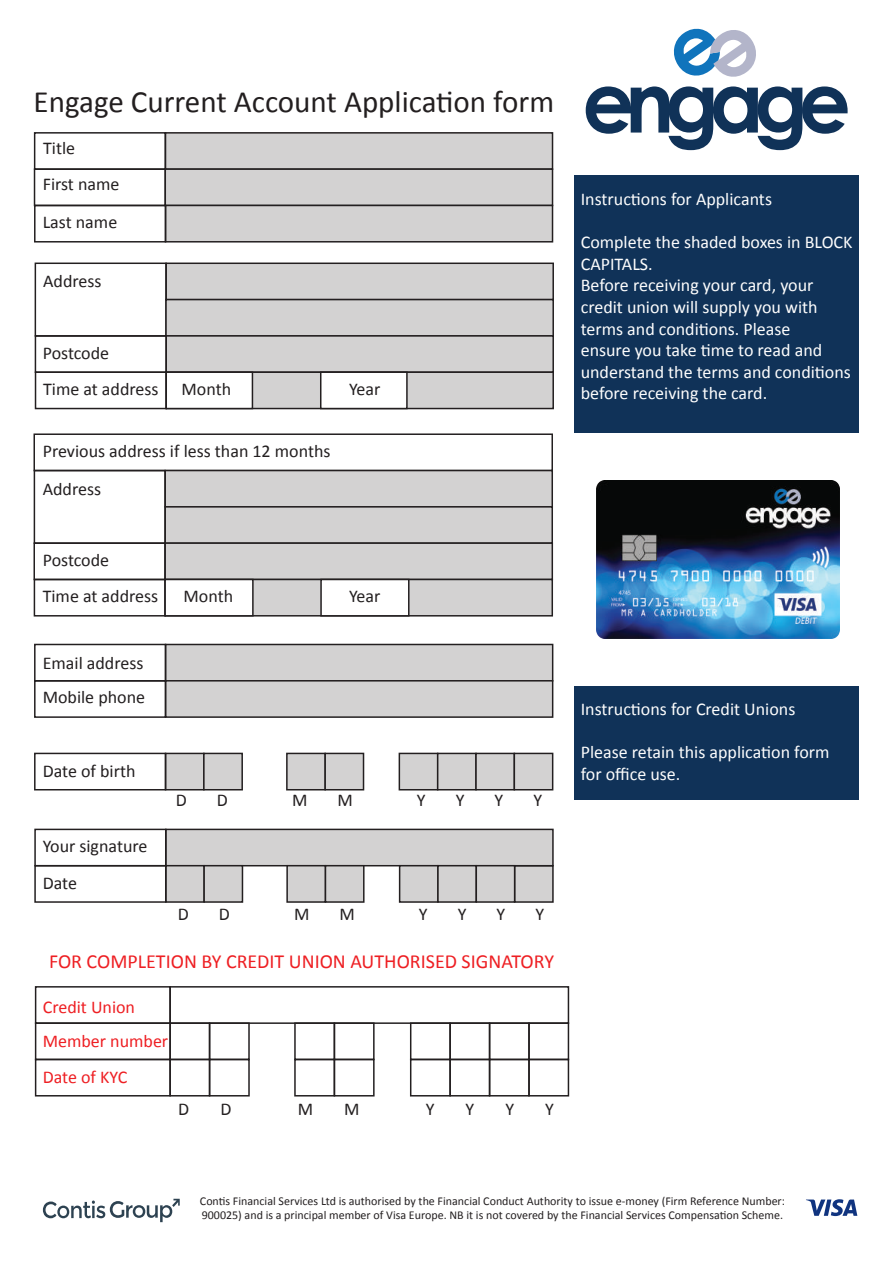
<style>
.page{position:relative;width:893px;height:1263px;background:#fff}
.page>*{position:absolute;margin:0;border:0;box-sizing:border-box;transform-origin:0 0}
.t1{font:31.05px "Calibri";color:#231f20}
.t2{font:19.95px "Calibri";color:#ee1f23}
.t3{font:18px/21.6px "Calibri";color:#fdfdfd}
.t4{font:18px/36.3px "Calibri";color:#231f20}
.t5{font:18px/35.5px "Calibri";color:#ee1f23}
.t6{font:12px/14.4px "Calibri";color:#231f20}
</style>
<div class="page">
<div style="left:165px;top:132px;width:388px;height:38px;background:#d3d2d2;border:2px solid #231f20"></div>
<div style="left:34px;top:132px;width:132px;height:38px;border:2px solid #231f20"></div>
<div style="left:165px;top:168px;width:388px;height:38px;background:#d3d2d2;border:2px solid #231f20"></div>
<div style="left:34px;top:168px;width:132px;height:38px;border:2px solid #231f20"></div>
<div style="left:165px;top:205px;width:388px;height:38px;background:#d3d2d2;border:2px solid #231f20"></div>
<div style="left:34px;top:205px;width:132px;height:38px;border:2px solid #231f20"></div>
<div style="left:514px;top:865px;width:40px;height:38px;background:#d3d2d2;border:2px solid #231f20"></div>
<div style="left:169px;top:986px;width:400px;height:38px;border:2px solid #231f20"></div>
<div style="left:35px;top:986px;width:136px;height:38px;border:2px solid #231f20"></div>
<div style="left:169px;top:1022px;width:41px;height:38px;border:2px solid #231f20"></div>
<div style="left:209px;top:1022px;width:41px;height:38px;border:2px solid #231f20"></div>
<div style="left:294px;top:1022px;width:41px;height:38px;border:2px solid #231f20"></div>
<div style="left:334px;top:1022px;width:41px;height:38px;border:2px solid #231f20"></div>
<div style="left:410px;top:1022px;width:41px;height:38px;border:2px solid #231f20"></div>
<div style="left:449px;top:1022px;width:41px;height:38px;border:2px solid #231f20"></div>
<div style="left:489px;top:1022px;width:41px;height:38px;border:2px solid #231f20"></div>
<div style="left:528px;top:1022px;width:41px;height:38px;border:2px solid #231f20"></div>
<div style="left:35px;top:1022px;width:136px;height:38px;border:2px solid #231f20"></div>
<div style="left:169px;top:1059px;width:41px;height:37px;border:2px solid #231f20"></div>
<div style="left:209px;top:1059px;width:41px;height:37px;border:2px solid #231f20"></div>
<div style="left:294px;top:1059px;width:41px;height:37px;border:2px solid #231f20"></div>
<div style="left:334px;top:1059px;width:41px;height:37px;border:2px solid #231f20"></div>
<div style="left:410px;top:1059px;width:41px;height:37px;border:2px solid #231f20"></div>
<div style="left:449px;top:1059px;width:41px;height:37px;border:2px solid #231f20"></div>
<div style="left:489px;top:1059px;width:41px;height:37px;border:2px solid #231f20"></div>
<div style="left:528px;top:1059px;width:41px;height:37px;border:2px solid #231f20"></div>
<div style="left:35px;top:1059px;width:136px;height:37px;border:2px solid #231f20"></div>
<div style="left:165px;top:263px;width:389px;height:37px;background:#d3d2d2;border:2px solid #231f20"></div>
<div style="left:35px;top:263px;width:132px;height:74px;border:2px solid #231f20"></div>
<div style="left:165px;top:299px;width:389px;height:38px;background:#d3d2d2;border:2px solid #231f20"></div>
<div style="left:165px;top:335px;width:389px;height:38px;background:#d3d2d2;border:2px solid #231f20"></div>
<div style="left:35px;top:335px;width:132px;height:38px;border:2px solid #231f20"></div>
<div style="left:165px;top:371px;width:389px;height:38px;background:#d3d2d2;border:2px solid #231f20"></div>
<div style="left:35px;top:371px;width:132px;height:38px;border:2px solid #231f20"></div>
<div style="left:165px;top:371px;width:88px;height:38px;background:#fff;border:2px solid #231f20"></div>
<div style="left:320px;top:371px;width:88px;height:38px;background:#fff;border:2px solid #231f20"></div>
<div style="left:33px;top:433px;width:520px;height:38px;border:2px solid #231f20"></div>
<div style="left:164px;top:470px;width:389px;height:38px;background:#d3d2d2;border:2px solid #231f20"></div>
<div style="left:164px;top:506px;width:389px;height:38px;background:#d3d2d2;border:2px solid #231f20"></div>
<div style="left:34px;top:470px;width:132px;height:74px;border:2px solid #231f20"></div>
<div style="left:164px;top:542px;width:389px;height:38px;background:#d3d2d2;border:2px solid #231f20"></div>
<div style="left:33px;top:542px;width:133px;height:38px;border:2px solid #231f20"></div>
<div style="left:164px;top:579px;width:389px;height:37px;background:#d3d2d2;border:2px solid #231f20"></div>
<div style="left:34px;top:579px;width:132px;height:37px;border:2px solid #231f20"></div>
<div style="left:164px;top:579px;width:90px;height:37px;background:#fff;border:2px solid #231f20"></div>
<div style="left:320px;top:579px;width:90px;height:37px;background:#fff;border:2px solid #231f20"></div>
<svg style="left:586px;top:86px;width:262px;height:64px"></svg>
<svg style="left:673px;top:28px;width:83px;height:49px"></svg>
<div style="left:165px;top:829px;width:389px;height:37px;background:#d3d2d2;border:2px solid #231f20"></div>
<div style="left:34px;top:829px;width:133px;height:37px;border:2px solid #231f20"></div>
<div style="left:165px;top:865px;width:40px;height:38px;background:#d3d2d2;border:2px solid #231f20"></div>
<div style="left:203px;top:865px;width:40px;height:38px;background:#d3d2d2;border:2px solid #231f20"></div>
<div style="left:286px;top:865px;width:40px;height:38px;background:#d3d2d2;border:2px solid #231f20"></div>
<div style="left:325px;top:865px;width:40px;height:38px;background:#d3d2d2;border:2px solid #231f20"></div>
<div style="left:399px;top:865px;width:40px;height:38px;background:#d3d2d2;border:2px solid #231f20"></div>
<div style="left:437px;top:865px;width:40px;height:38px;background:#d3d2d2;border:2px solid #231f20"></div>
<div style="left:476px;top:865px;width:39px;height:38px;background:#d3d2d2;border:2px solid #231f20"></div>
<div style="left:34px;top:865px;width:133px;height:38px;border:2px solid #231f20"></div>
<div style="left:165px;top:644px;width:388px;height:37px;background:#d3d2d2;border:2px solid #231f20"></div>
<div style="left:34px;top:644px;width:132px;height:37px;border:2px solid #231f20"></div>
<div style="left:165px;top:680px;width:388px;height:38px;background:#d3d2d2;border:2px solid #231f20"></div>
<div style="left:34px;top:680px;width:132px;height:38px;border:2px solid #231f20"></div>
<div style="left:165px;top:753px;width:40px;height:37px;background:#d3d2d2;border:2px solid #231f20"></div>
<div style="left:203px;top:753px;width:40px;height:37px;background:#d3d2d2;border:2px solid #231f20"></div>
<div style="left:286px;top:753px;width:40px;height:37px;background:#d3d2d2;border:2px solid #231f20"></div>
<div style="left:324px;top:753px;width:40px;height:37px;background:#d3d2d2;border:2px solid #231f20"></div>
<div style="left:399px;top:753px;width:39px;height:37px;background:#d3d2d2;border:2px solid #231f20"></div>
<div style="left:437px;top:753px;width:40px;height:37px;background:#d3d2d2;border:2px solid #231f20"></div>
<div style="left:475px;top:753px;width:40px;height:37px;background:#d3d2d2;border:2px solid #231f20"></div>
<div style="left:514px;top:753px;width:39px;height:37px;background:#d3d2d2;border:2px solid #231f20"></div>
<div style="left:34px;top:753px;width:132px;height:37px;border:2px solid #231f20"></div>
<div style="left:574px;top:176px;width:285px;height:257px;background:#103258"></div>
<div style="left:574px;top:686px;width:285px;height:113px;background:#103258"></div>
<img style="left:597px;top:481px;width:243px;height:157px">
<svg style="left:43px;top:1199px;width:137px;height:23px"></svg>
<svg style="left:806px;top:1199px;width:51px;height:17px"></svg>
<h1 class="t1" style="left:34px;top:82px;width:522px">Engage Current Account Application form</h1>
<p class="t4" style="left:43px;top:130px;width:34px">Title</p>
<p class="t4" style="left:43px;top:166px;width:78px">First name</p>
<p class="t4" style="left:43px;top:204px;width:76px">Last name</p>
<p class="t4" style="left:43px;top:263px;width:60px">Address</p>
<p class="t4" style="left:43px;top:334px;width:68px">Postcode</p>
<p class="t4" style="left:43px;top:371px;width:117px">Time at address</p>
<p class="t4" style="left:182px;top:371px;width:51px">Month</p>
<p class="t4" style="left:349px;top:371px;width:33px">Year</p>
<p class="t4" style="left:43px;top:433px;width:289px">Previous address if less than 12 months</p>
<p class="t4" style="left:43px;top:471px;width:60px">Address</p>
<p class="t4" style="left:43px;top:541px;width:117px">Postcode<br>Time at address</p>
<p class="t4" style="left:43px;top:645px;width:104px;line-height:34.7px">Email address<br>Mobile phone</p>
<p class="t4" style="left:184px;top:578px;width:51px">Month</p>
<p class="t4" style="left:349px;top:578px;width:33px">Year</p>
<p class="t4" style="left:43px;top:753px;width:94px">Date of birth</p>
<p class="t4" style="left:43px;top:828px;width:106px">Your signature</p>
<p class="t4" style="left:43px;top:864px;width:36px">Date</p>
<p class="t4" style="left:176px;top:782px;width:13px">D</p>
<p class="t4" style="left:217px;top:782px;width:13px">D</p>
<p class="t4" style="left:292px;top:782px;width:17px">M</p>
<p class="t4" style="left:337px;top:782px;width:17px">M</p>
<p class="t4" style="left:417px;top:782px;width:10px">Y</p>
<p class="t4" style="left:456px;top:782px;width:10px">Y</p>
<p class="t4" style="left:495px;top:782px;width:10px">Y</p>
<p class="t4" style="left:533px;top:782px;width:10px">Y</p>
<p class="t4" style="left:178px;top:895px;width:13px">D</p>
<p class="t4" style="left:219px;top:895px;width:13px">D</p>
<p class="t4" style="left:294px;top:895px;width:17px">M</p>
<p class="t4" style="left:339px;top:895px;width:17px">M</p>
<p class="t4" style="left:419px;top:895px;width:10px">Y</p>
<p class="t4" style="left:458px;top:895px;width:10px">Y</p>
<p class="t4" style="left:497px;top:895px;width:10px">Y</p>
<p class="t4" style="left:535px;top:895px;width:10px">Y</p>
<p class="t2" style="left:49px;top:949px;width:507px">FOR COMPLETION BY CREDIT UNION AUTHORISED SIGNATORY</p>
<p class="t5" style="left:43px;top:989px;width:94px">Credit Union</p>
<p class="t5" style="left:43px;top:1024px;width:127px">Member number<br>Date of KYC</p>
<p class="t4" style="left:178px;top:1091px;width:13px">D</p>
<p class="t4" style="left:220px;top:1091px;width:13px">D</p>
<p class="t4" style="left:298px;top:1091px;width:17px">M</p>
<p class="t4" style="left:344px;top:1091px;width:17px">M</p>
<p class="t4" style="left:426px;top:1091px;width:10px">Y</p>
<p class="t4" style="left:466px;top:1091px;width:10px">Y</p>
<p class="t4" style="left:505px;top:1091px;width:10px">Y</p>
<p class="t4" style="left:545px;top:1091px;width:10px">Y</p>
<p class="t3" style="left:581px;top:188px;width:193px">Instructions for Applicants</p>
<p class="t3" style="left:581px;top:231px;width:273px">Complete the shaded boxes in BLOCK<br>CAPITALS.<br>Before receiving your card, your credit union will supply you with terms and conditions. Please<br>ensure you take time to read and understand the terms and conditions before receiving the card.</p>
<p class="t3" style="left:581px;top:698px;width:216px">Instructions for Credit Unions</p>
<p class="t3" style="left:581px;top:741px;width:250px">Please retain this application form for office use.</p>
<p class="t6" style="left:200px;top:1193px;width:587px">Contis Financial Services Ltd is authorised by the Financial Conduct Authority to issue e-money (Firm Reference Number:<br>900025) and is a principal member of Visa Europe. NB it is not covered by the Financial Services Compensation Scheme.</p>
</div>
